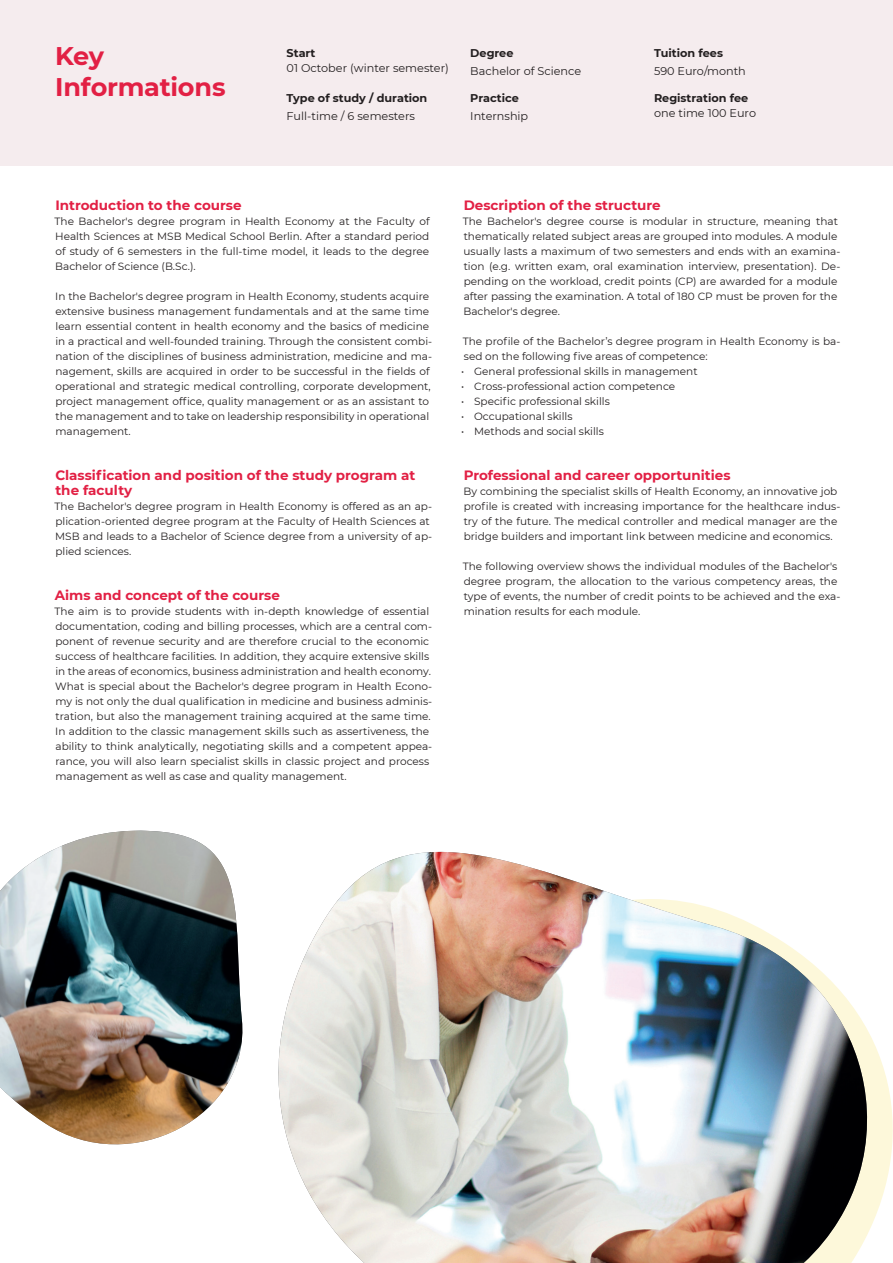
<style>
.page{position:relative;width:893px;height:1263px;background:#fff}
.page>*{position:absolute;margin:0;border:0;box-sizing:border-box;transform-origin:0 0}
.t1{font:700 25.5px/30.6px "Montserrat";letter-spacing:-.01em;color:#e22044}
.t2{font:700 13.5px/15px "Montserrat";color:#e22044}
.t3{font:11.25px "Montserrat";color:#231f20}
.t4{font:700 11.25px "Montserrat";color:#231f20}
.t5{font:10.5px/15px "Montserrat";color:#231f20}
</style>
<div class="page">
<svg style="left:437px;top:851px;width:456px;height:358px"></svg>
<img style="left:278px;top:852px;width:600px;height:411px">
<img style="left:0;top:831px;width:243px;height:314px">
<div style="left:0;top:0;width:893px;height:165px;background:#f5ecee"></div>
<h1 class="t1" style="left:55px;top:39px;width:172px">Key<br>Informations</h1>
<p class="t4" style="left:287px;top:45px;width:30px">Start</p>
<p class="t3" style="left:287px;top:60px;width:164px">01 October (winter semester)</p>
<p class="t4" style="left:287px;top:90px;width:142px">Type of study / duration</p>
<p class="t3" style="left:287px;top:108px;width:130px">Full-time / 6 semesters</p>
<p class="t4" style="left:470px;top:45px;width:45px">Degree</p>
<p class="t3" style="left:470px;top:63px;width:112px">Bachelor of Science</p>
<p class="t4" style="left:470px;top:90px;width:50px">Practice</p>
<p class="t3" style="left:470px;top:108px;width:59px">Internship</p>
<p class="t4" style="left:654px;top:45px;width:70px">Tuition fees</p>
<p class="t3" style="left:654px;top:63px;width:93px">590 Euro/month</p>
<p class="t4" style="left:654px;top:90px;width:96px">Registration fee</p>
<p class="t3" style="left:654px;top:105px;width:104px">one time 100 Euro</p>
<p class="t2" style="left:55px;top:197px;width:188px">Introduction to the course</p>
<p class="t5" style="left:55px;top:213px;width:377px;text-align:justify">The Bachelor's degree program in Health Economy at the Faculty of Health Sciences at MSB Medical School Berlin. After a standard period of study of 6 semesters in the full-time model, it leads to the degree Bachelor of Science (B.Sc.).</p>
<p class="t5" style="left:55px;top:288px;width:378px">In the Bachelor's degree program in Health Economy, students acquire extensive business management fundamentals and at the same time learn essential content in health economy and the basics of medicine in a practical and well-founded training. Through the consistent combi&shy;nation of the disciplines of business administration, medicine and ma&shy;nagement, skills are acquired in order to be successful in the fields of operational and strategic medical controlling, corporate development, project management office, quality management or as an assistant to the management and to take on leadership responsibility in operational management.</p>
<p class="t2" style="left:55px;top:467px;width:362px">Classification and position of the study program at the faculty</p>
<p class="t5" style="left:55px;top:498px;width:379px">The Bachelor's degree program in Health Economy is offered as an ap&shy;plication-oriented degree program at the Faculty of Health Sciences at MSB and leads to a Bachelor of Science degree from a university of ap&shy;plied sciences.</p>
<p class="t2" style="left:55px;top:587px;width:226px">Aims and concept of the course</p>
<p class="t5" style="left:55px;top:603px;width:379px">The aim is to provide students with in-depth knowledge of essential documentation, coding and billing processes, which are a central com&shy;ponent of revenue security and are therefore crucial to the economic success of healthcare facilities. In addition, they acquire extensive skills in the areas of economics, business administration and health economy.<br>What is special about the Bachelor's degree program in Health Econo&shy;my is not only the dual qualification in medicine and business adminis&shy;tration, but also the management training acquired at the same time.<br>In addition to the classic management skills such as assertiveness, the ability to think analytically, negotiating skills and a competent appea&shy;rance, you will also learn specialist skills in classic project and process management as well as case and quality management.</p>
<p class="t2" style="left:464px;top:197px;width:198px">Description of the structure</p>
<p class="t5" style="left:463px;top:213px;width:379px">The Bachelor's degree course is modular in structure, meaning that thematically related subject areas are grouped into modules. A module usually lasts a maximum of two semesters and ends with an examina&shy;tion (e.g. written exam, oral examination interview, presentation). De&shy;pending on the workload, credit points (CP) are awarded for a module after passing the examination. A total of 180 CP must be proven for the Bachelor's degree.</p>
<p class="t5" style="left:463px;top:333px;width:379px">The profile of the Bachelor’s degree program in Health Economy is ba&shy;sed on the following five areas of competence:</p>
<p class="t5" style="left:461px;top:363px;width:238px">• General professional skills in management</p>
<p class="t5" style="left:461px;top:378px;width:215px">• Cross-professional action competence</p>
<p class="t5" style="left:461px;top:393px;width:150px">• Specific professional skills</p>
<p class="t5" style="left:461px;top:408px;width:113px">• Occupational skills</p>
<p class="t5" style="left:461px;top:423px;width:144px">• Methods and social skills</p>
<p class="t2" style="left:464px;top:467px;width:268px">Professional and career opportunities</p>
<p class="t5" style="left:463px;top:483px;width:378px">By combining the specialist skills of Health Economy, an innovative job profile is created with increasing importance for the healthcare indus&shy;try of the future. The medical controller and medical manager are the bridge builders and important link between medicine and economics.</p>
<p class="t5" style="left:463px;top:558px;width:379px">The following overview shows the individual modules of the Bachelor's degree program, the allocation to the various competency areas, the type of events, the number of credit points to be achieved and the exa&shy;mination results for each module.</p>
</div>
